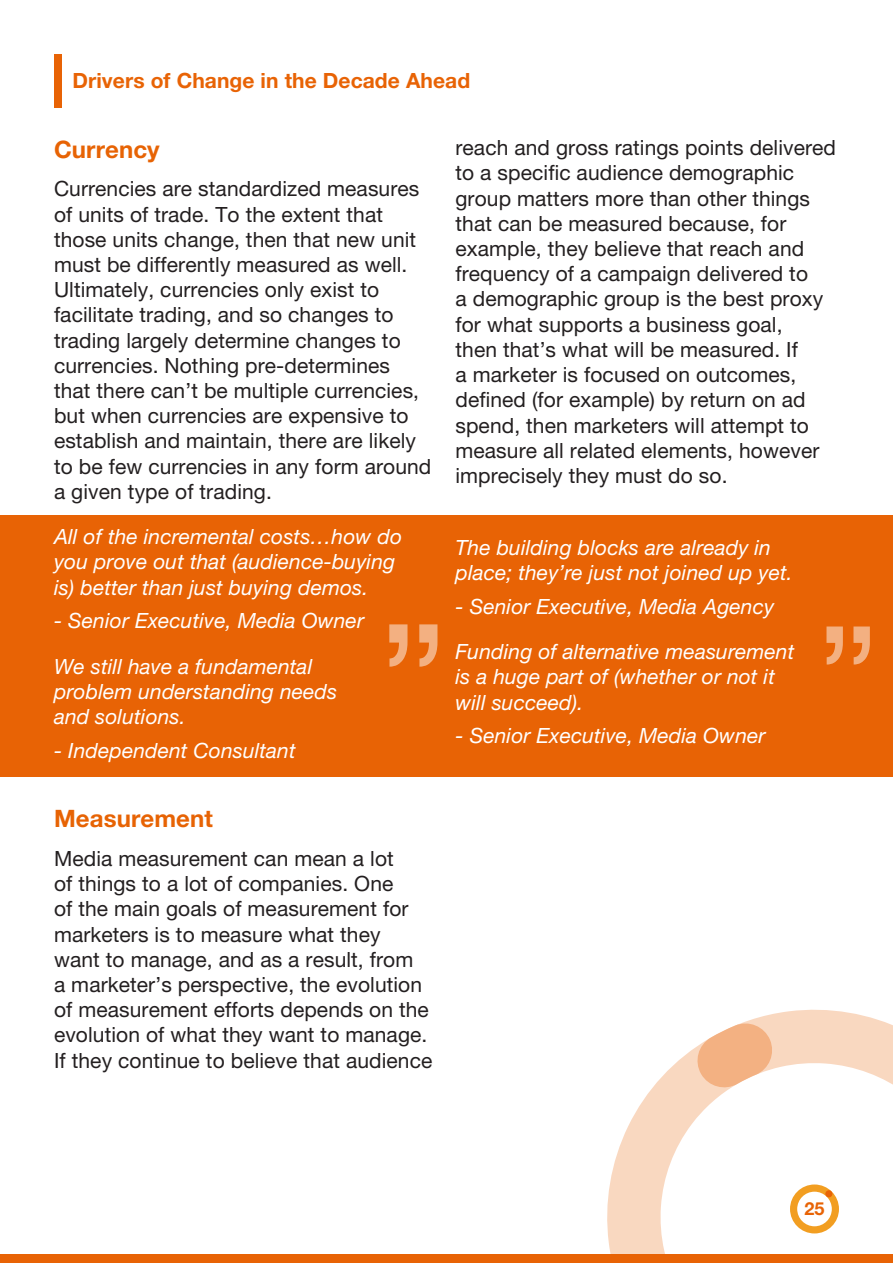
<style>
.page{position:relative;width:893px;height:1263px;background:#fff}
.page>*{position:absolute;margin:0;border:0;box-sizing:border-box;transform-origin:0 0}
._3rd_header{font:24px "Helvetica Neue LT 75 Bd";letter-spacing:.005em;color:#e76304}
.Body{font:21px/25.2px "Helvetica Neue LT 55 Rm";letter-spacing:.005em;color:#231f20}
.Body-2{font:21px/25.2px "Helvetica Neue LT 56 It";letter-spacing:.005em;color:#fff}
.t1{font:21px "Helvetica Neue LT 75 Bd";letter-spacing:.005em;color:#e86305}
.t2{font:18px "Helvetica Neue LT 75 Bd";color:#e86305}
</style>
<div class="page">
<div style="left:54px;top:54px;width:8px;height:54px;background:#e86305"></div>
<div style="left:0;top:514px;width:893px;height:262px;background:#e86305"></div>
<svg style="left:826px;top:626px;width:44px;height:38px"></svg>
<svg style="left:389px;top:624px;width:48px;height:43px"></svg>
<svg style="left:604px;top:1009px;width:289px;height:246px"></svg>
<svg style="left:694px;top:1020px;width:82px;height:71px"></svg>
<div style="left:0;top:1255px;width:893px;height:8px;background:#e86305"></div>
<p class="t1" style="left:72px;top:68px;width:399px">Drivers of Change in the Decade Ahead</p>
<p class="_3rd_header" style="left:54px;top:134px;width:107px">Currency</p>
<p class="Body" style="left:54px;top:176px;width:379px">Currencies are standardized measures of units of trade. To the extent that those units change, then that new unit must be differently measured as well.<br>Ultimately, currencies only exist to facilitate trading, and so changes to trading largely determine changes to currencies. Nothing pre-determines that there can’t be multiple currencies, but when currencies are expensive to establish and maintain, there are likely to be few currencies in any form around a given type of trading.</p>
<p class="Body-2" style="left:54px;top:524px;width:350px">All of the incremental costs…how do you prove out that (audience-buying is) better than just buying demos.</p>
<p class="Body-2" style="left:54px;top:608px;width:311px">- Senior Executive, Media Owner</p>
<p class="Body-2" style="left:54px;top:653px;width:285px">We still have a fundamental problem understanding needs and solutions.</p>
<p class="Body-2" style="left:54px;top:737px;width:243px">- Independent Consultant</p>
<p class="_3rd_header" style="left:54px;top:803px;width:160px">Measurement</p>
<p class="Body" style="left:54px;top:845px;width:380px">Media measurement can mean a lot<br>of things to a lot of companies. One<br>of the main goals of measurement for marketers is to measure what they<br>want to manage, and as a result, from<br>a marketer’s perspective, the evolution of measurement efforts depends on the evolution of what they want to manage.<br>If they continue to believe that audience</p>
<p class="Body" style="left:455px;top:135px;width:382px">reach and gross ratings points delivered to a specific audience demographic group matters more than other things that can be measured because, for example, they believe that reach and frequency of a campaign delivered to<br>a demographic group is the best proxy for what supports a business goal,<br>then that’s what will be measured. If<br>a marketer is focused on outcomes, defined (for example) by return on ad spend, then marketers will attempt to measure all related elements, however imprecisely they must do so.</p>
<p class="Body-2" style="left:455px;top:534px;width:339px">The building blocks are already in place; they’re just not joined up yet.</p>
<p class="Body-2" style="left:455px;top:593px;width:320px">- Senior Executive, Media Agency</p>
<p class="Body-2" style="left:455px;top:639px;width:340px">Funding of alternative measurement is a huge part of (whether or not it will succeed).</p>
<p class="Body-2" style="left:455px;top:723px;width:311px">- Senior Executive, Media Owner</p>
<p class="t2" style="left:804px;top:1197px;width:22px">25</p>
</div>
